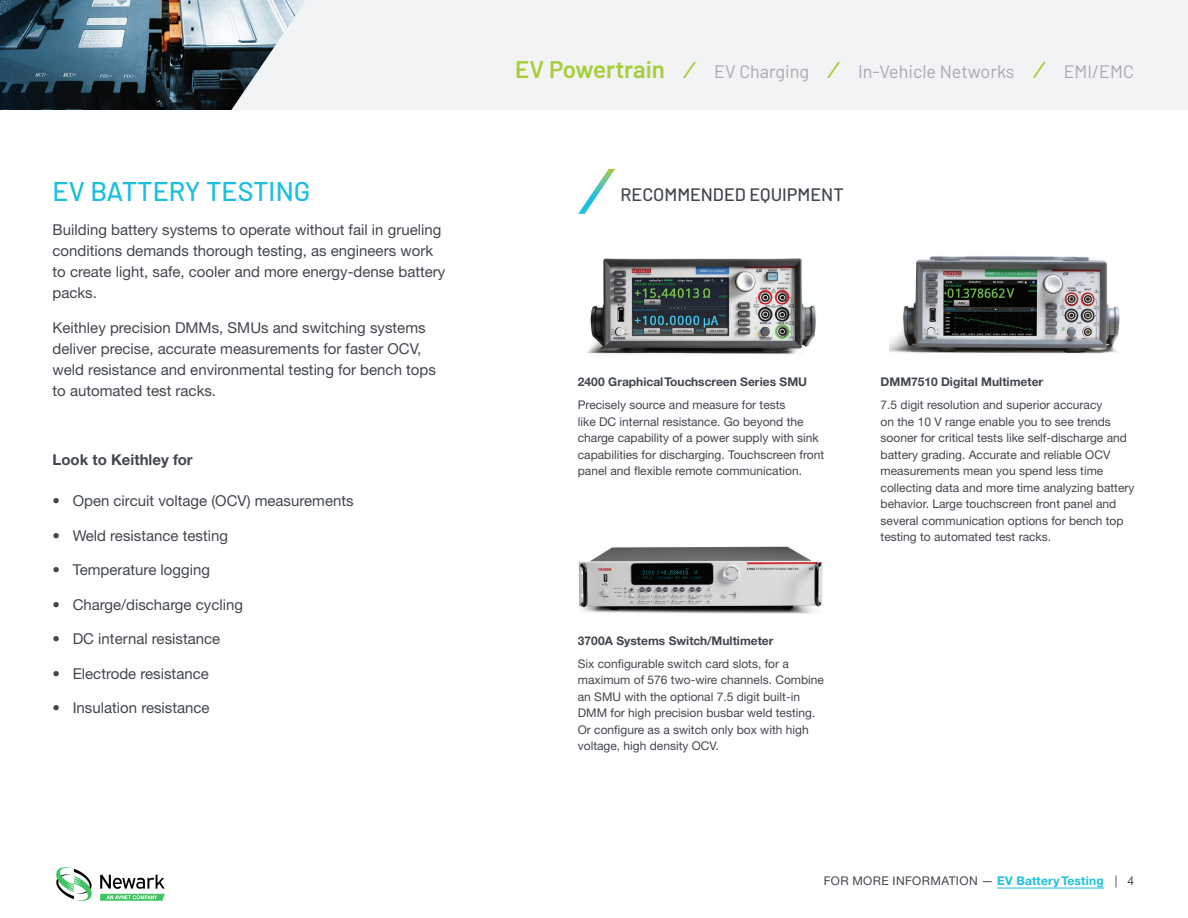
<style>
.page{position:relative;width:1188px;height:918px;background:#fff}
.page>*{position:absolute;margin:0;border:0;box-sizing:border-box;transform-origin:0 0}
.t1{font:500 27px "Barlow";color:#1cbfdf}
.t2{font:600 24px "Barlow";color:#a6ce39}
.t3{font:18px "Barlow";color:#a8a9ad}
.t4{font:500 18px "Barlow";color:#41464e}
.t5{font:15px/21px "Helvetica Neue";color:#41464e}
.t6{font:700 15px "Helvetica Neue CE";color:#41464e}
.t7{font:12px/16.5px "Helvetica Neue";color:#41464e}
.t8{font:700 12px "Helvetica Neue CE";color:#41464e}
.t9{font:12px "Helvetica Neue";letter-spacing:.035em;color:#41464e}
.s1{font-family:"Helvetica Neue CE";font-weight:700;color:#1cbfdf}
</style>
<div class="page">
<img style="left:56px;top:867px;width:109px;height:34px">
<hr style="left:997px;top:888px;width:107px;height:1px;background:#1cbfdf">
<img style="left:890px;top:256px;width:230px;height:98px">
<img style="left:578px;top:546px;width:245px;height:68px">
<img style="left:0;top:0;width:231px;height:109px">
<div style="left:231px;top:0;width:957px;height:110px;background:#f2f3f4"></div>
<svg style="left:578px;top:169px;width:37px;height:45px"></svg>
<img style="left:587px;top:258px;width:230px;height:96px">
<svg style="left:683px;top:62px;width:13px;height:16px"></svg>
<svg style="left:827px;top:62px;width:13px;height:16px"></svg>
<svg style="left:1033px;top:62px;width:13px;height:16px"></svg>
<h1 class="t1" style="left:52px;top:172px;width:259px">EV BATTERY TESTING</h1>
<p class="t5" style="left:52px;top:219px;width:394px">Building battery systems to operate without fail in grueling conditions demands thorough testing, as engineers work to create light, safe, cooler and more energy-dense battery packs.</p>
<p class="t5" style="left:52px;top:317px;width:385px">Keithley precision DMMs, SMUs and switching systems deliver precise, accurate measurements for faster OCV, weld resistance and environmental testing for bench tops to automated test racks.</p>
<p class="t6" style="left:52px;top:450px;width:142px">Look to Keithley for</p>
<p class="t5" style="left:52px;top:490px;width:303px">• Open circuit voltage (OCV) measurements</p>
<p class="t5" style="left:52px;top:525px;width:177px">• Weld resistance testing</p>
<p class="t5" style="left:52px;top:559px;width:159px">• Temperature logging</p>
<p class="t5" style="left:52px;top:594px;width:192px">• Charge/discharge cycling</p>
<p class="t5" style="left:52px;top:628px;width:169px">• DC internal resistance</p>
<p class="t5" style="left:52px;top:663px;width:158px">• Electrode resistance</p>
<p class="t5" style="left:52px;top:697px;width:159px">• Insulation resistance</p>
<h2 class="t2" style="left:515px;top:52px;width:151px">EV Powertrain</h2>
<h3 class="t3" style="left:714px;top:58px;width:97px">EV Charging</h3>
<h3 class="t3" style="left:858px;top:58px;width:158px">In-Vehicle Networks</h3>
<h3 class="t3" style="left:1064px;top:58px;width:72px">EMI/EMC</h3>
<h3 class="t4" style="left:621px;top:181px;width:225px">RECOMMENDED EQUIPMENT</h3>
<p class="t8" style="left:578px;top:374px;width:231px">2400 Graphical Touchscreen Series SMU</p>
<p class="t7" style="left:578px;top:397px;width:248px">Precisely source and measure for tests<br>like DC internal resistance. Go beyond the charge capability of a power supply with sink capabilities for discharging. Touchscreen front panel and flexible remote communication.</p>
<p class="t8" style="left:578px;top:633px;width:197px">3700A Systems Switch/Multimeter</p>
<p class="t7" style="left:578px;top:655px;width:248px">Six configurable switch card slots, for a maximum of 576 two-wire channels. Combine an SMU with the optional 7.5 digit built-in DMM for high precision busbar weld testing.<br>Or configure as a switch only box with high voltage, high density OCV.</p>
<p class="t8" style="left:881px;top:374px;width:164px">DMM7510 Digital Multimeter</p>
<p class="t7" style="left:881px;top:397px;width:255px">7.5 digit resolution and superior accuracy<br>on the 10 V range enable you to see trends sooner for critical tests like self-discharge and battery grading. Accurate and reliable OCV measurements mean you spend less time collecting data and more time analyzing battery behavior. Large touchscreen front panel and several communication options for bench top testing to automated test racks.</p>
<p class="t9" style="left:824px;top:874px;width:312px">FOR MORE INFORMATION — <span class="s1">EV Battery Testing</span> | 4</p>
</div>
